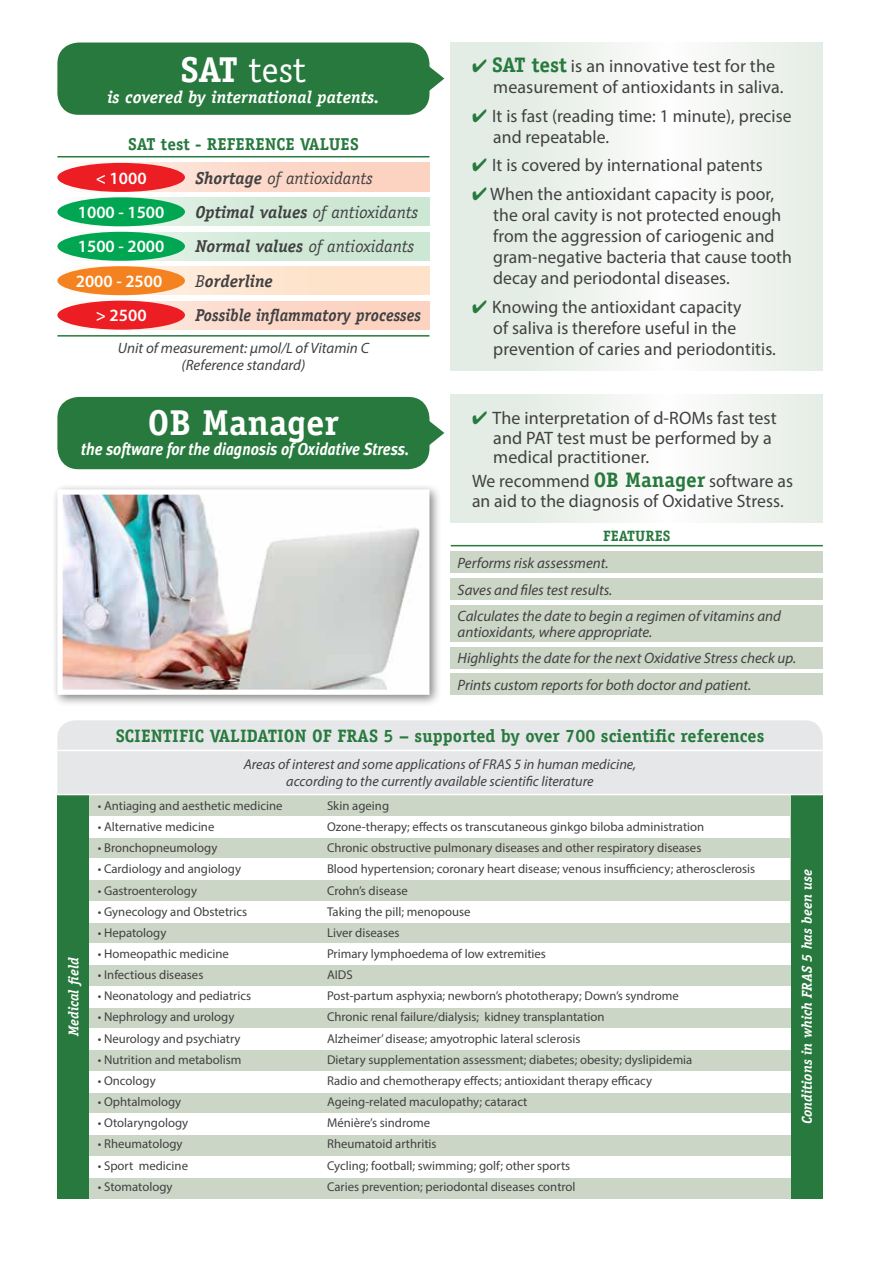
<style>
.page{position:relative;width:893px;height:1263px;background:#fff}
.page>*{position:absolute;margin:0;border:0;box-sizing:border-box;transform-origin:0 0}
.t1{font:700 36px "Officina Serif";color:#fff}
.t2{font:36px "Officina Serif";color:#fff}
.t3{font:18px/21px "Myriad Pro";letter-spacing:.005em;color:#414042}
.t4{font:700 18px "Officina Serif";letter-spacing:.005em;color:#27793d}
.t5{font:italic 700 17.25px/34.3px "Officina Serif";color:#414042}
.t6{font:italic 700 17.25px "Meta Plus";color:#fff;scale:.89 1}
.t7{font:600 17.25px/34.5px "Myriad Pro";color:#fff;text-align:center}
.t8{font:italic 700 17.25px "Officina Serif";letter-spacing:.005em;color:#fff}
.t9{font:700 17.25px "Officina Serif";letter-spacing:.005em;color:#27793d}
.t10{font:italic 15px/26.4px "Myriad Pro";color:#414042}
.t11{font:700 15px "Officina Serif";letter-spacing:.005em;color:#27793d}
.t12{font:italic 14.25px/17.1px "Myriad Pro";color:#414042;text-align:center}
.t13{font:italic 700 14.25px "Officina Serif";color:#fff}
.t14{font:12.75px/21.1px "Myriad Pro";color:#414042}
.s1{font-weight:700}
.s2{font-weight:400}
.s3{color:#27793d}
.s4{font-family:"Officina Serif";font-weight:700;font-size:21px;color:#27793d}
</style>
<div class="page">
<svg style="left:451px;top:43px;width:372px;height:327px"></svg>
<svg style="left:57px;top:163px;width:372px;height:29px;background:#fcd9ca"></svg>
<div style="left:57px;top:163px;width:128px;height:29px;background:#ed1d24;border-radius:50%"></div>
<div style="left:57px;top:197px;width:372px;height:29px;background:#cce7d3"></div>
<div style="left:57px;top:197px;width:128px;height:29px;background:#00a651;border-radius:50%"></div>
<div style="left:57px;top:232px;width:372px;height:29px;background:#cce7d3"></div>
<div style="left:57px;top:232px;width:128px;height:29px;background:#00a651;border-radius:50%"></div>
<div style="left:57px;top:266px;width:372px;height:29px;background:#fee2c9"></div>
<div style="left:57px;top:266px;width:128px;height:29px;background:#f58220;border-radius:50%"></div>
<svg style="left:57px;top:301px;width:372px;height:29px;background:#fcd8c9"></svg>
<div style="left:57px;top:301px;width:128px;height:29px;background:#ed1d24;border-radius:50%"></div>
<hr style="left:57px;top:156px;width:372px;height:1px;background:#27793d">
<hr style="left:57px;top:335px;width:372px;height:2px;background:#27793d">
<svg style="left:429px;top:63px;width:15px;height:31px"></svg>
<div style="left:57px;top:43px;width:372px;height:72px;background:#27793d;border-radius:21px"></div>
<svg style="left:429px;top:418px;width:15px;height:30px"></svg>
<div style="left:57px;top:397px;width:372px;height:72px;background:#27793d;border-radius:21px"></div>
<div style="left:51px;top:483px;width:391px;height:224px;background:#000;opacity:.5"></div>
<img style="left:63px;top:495px;width:360px;height:194px">
<div style="left:57px;top:489px;width:372px;height:206px;border:5px solid #fff"></div>
<div style="left:57px;top:720px;width:766px;height:74px;background:#e6e7e8"></div>
<div style="left:57px;top:795px;width:32px;height:404px;background:#27793d"></div>
<div style="left:791px;top:795px;width:32px;height:404px;background:#27793d"></div>
<div style="left:89px;top:795px;width:702px;height:404px;background:#ccd6c6"></div>
<div style="left:89px;top:816px;width:701px;height:22px;background:#fff"></div>
<div style="left:89px;top:858px;width:701px;height:22px;background:#fff"></div>
<div style="left:89px;top:901px;width:701px;height:21px;background:#fff"></div>
<div style="left:89px;top:943px;width:702px;height:22px;background:#fff"></div>
<div style="left:89px;top:986px;width:702px;height:21px;background:#fff"></div>
<div style="left:89px;top:1028px;width:702px;height:22px;background:#fff"></div>
<div style="left:89px;top:1071px;width:702px;height:21px;background:#fff"></div>
<div style="left:89px;top:1114px;width:702px;height:21px;background:#fff"></div>
<div style="left:89px;top:1156px;width:702px;height:21px;background:#fff"></div>
<hr style="left:57px;top:750px;width:766px;height:1px;background:#fff">
<svg style="left:451px;top:395px;width:372px;height:127px"></svg>
<hr style="left:451px;top:545px;width:372px;height:1px;background:#27793d">
<div style="left:451px;top:552px;width:372px;height:21px;background:#ccd6c6"></div>
<div style="left:451px;top:578px;width:372px;height:21px;background:#ccd6c6"></div>
<div style="left:451px;top:605px;width:372px;height:37px;background:#ccd6c6"></div>
<div style="left:451px;top:647px;width:372px;height:21px;background:#ccd6c6"></div>
<div style="left:451px;top:673px;width:372px;height:22px;background:#ccd6c6"></div>
<h1 class="t2" style="left:180px;top:49px;width:127px"><span class="s1">SAT</span> test</h1>
<h3 class="t8" style="left:107px;top:86px;width:274px">is covered by international patents.</h3>
<h3 class="t9" style="left:128px;top:133px;width:232px">SAT test - REFERENCE VALUES</h3>
<h3 class="t7" style="left:76px;top:160px;width:90px">&lt; 1000<br>1000 - 1500<br>1500 - 2000<br>2000 - 2500 &gt; 2500</h3>
<h3 class="t5" style="left:196px;top:161px;width:227px">Shortage <span class="s2">of antioxidants<br></span>Optimal values <span class="s2">of antioxidants<br></span>Normal values <span class="s2">of antioxidants<br>B</span>orderline<br>Possible inflammatory processes</h3>
<p class="t10" style="left:118px;top:340px;width:253px;line-height:16.5px;text-align:center">Unit of measurement: μmol/L of Vitamin C (Reference standard)</p>
<h1 class="t1" style="left:148px;top:400px;width:193px">OB Manager</h1>
<h3 class="t6" style="left:81px;top:439px;width:370px">the software for the diagnosis of Oxidative Stress.</h3>
<h2 class="t3" style="left:493px;top:55px;width:292px;text-indent:-21px"><span class="s3">✔</span> <span class="s4">SAT test</span> is an innovative test for the measurement of antioxidants in saliva.</h2>
<h2 class="t3" style="left:493px;top:105px;width:300px;text-indent:-21px"><span class="s3">✔</span> It is fast (reading time: 1 minute), precise and repeatable.</h2>
<h2 class="t3" style="left:472px;top:155px;width:292px"><span class="s3">✔</span> It is covered by international patents</h2>
<h2 class="t3" style="left:493px;top:183px;width:300px;text-indent:-21px"><span class="s3">✔</span> When the antioxidant capacity is poor, the oral cavity is not protected enough from the aggression of cariogenic and gram-negative bacteria that cause tooth decay and periodontal diseases.</h2>
<h2 class="t3" style="left:493px;top:296px;width:284px;text-indent:-21px"><span class="s3">✔</span> Knowing the antioxidant capacity<br>of saliva is therefore useful in the prevention of caries and periodontitis.</h2>
<h2 class="t3" style="left:493px;top:408px;width:285px;line-height:19.5px;text-indent:-21px"><span class="s3">✔</span> The interpretation of d-ROMs fast test and PAT test must be performed by a medical practitioner.</h2>
<h2 class="t3" style="left:472px;top:471px;width:323px;line-height:19.5px">We recommend <span class="s4">OB Manager</span> software as an aid to the diagnosis of Oxidative Stress.</h2>
<p class="t11" style="left:603px;top:526px;width:69px">FEATURES</p>
<p class="t10" style="left:458px;top:549px;width:325px">Performs risk assessment.<br>Saves and files test results.<br>Calculates the date to begin a regimen of vitamins and</p>
<p class="t10" style="left:458px;top:619px;width:340px">antioxidants, where appropriate.<br>Highlights the date for the next Oxidative Stress check up.<br>Prints custom reports for both doctor and patient.</p>
<p class="t13" style="left:65px;top:1036px;width:80px;rotate:-90deg">Medical field</p>
<h2 class="t4" style="left:116px;top:725px;width:650px">SCIENTIFIC VALIDATION OF FRAS 5 – supported by over 700 scientific references</h2>
<p class="t12" style="left:244px;top:756px;width:394px">Areas of interest and some applications of FRAS 5 in human medicine, according to the currently available scientific literature</p>
<p class="t14" style="left:98px;top:795px;width:186px">• Antiaging and aesthetic medicine</p>
<p class="t14" style="left:98px;top:816px;width:118px">• Alternative medicine</p>
<p class="t14" style="left:98px;top:837px;width:121px">• Bronchopneumology</p>
<p class="t14" style="left:98px;top:858px;width:145px">• Cardiology and angiology</p>
<p class="t14" style="left:98px;top:879px;width:101px">• Gastroenterology</p>
<p class="t14" style="left:98px;top:900px;width:151px">• Gynecology and Obstetrics</p>
<p class="t14" style="left:98px;top:922px;width:70px">• Hepatology</p>
<p class="t14" style="left:98px;top:943px;width:133px">• Homeopathic medicine</p>
<p class="t14" style="left:98px;top:964px;width:107px">• Infectious diseases</p>
<p class="t14" style="left:98px;top:985px;width:155px">• Neonatology and pediatrics</p>
<p class="t14" style="left:98px;top:1006px;width:138px">• Nephrology and urology</p>
<p class="t14" style="left:98px;top:1027px;width:144px">• Neurology and psychiatry</p>
<p class="t14" style="left:98px;top:1049px;width:145px">• Nutrition and metabolism</p>
<p class="t14" style="left:98px;top:1070px;width:59px">• Oncology</p>
<p class="t14" style="left:98px;top:1091px;width:85px">• Ophtalmology</p>
<p class="t14" style="left:98px;top:1112px;width:92px">• Otolaryngology</p>
<p class="t14" style="left:98px;top:1133px;width:86px">• Rheumatology</p>
<p class="t14" style="left:98px;top:1154px;width:92px">• Sport medicine</p>
<p class="t14" style="left:98px;top:1175px;width:76px">• Stomatology</p>
<p class="t14" style="left:327px;top:795px;width:430px">Skin ageing<br>Ozone-therapy; effects os transcutaneous ginkgo biloba administration<br>Chronic obstructive pulmonary diseases and other respiratory diseases<br>Blood hypertension; coronary heart disease; venous insufficiency; atherosclerosis Crohn’s disease<br>Taking the pill; menopouse<br>Liver diseases<br>Primary lymphoedema of low extremities<br>AIDS<br>Post-partum asphyxia; newborn’s phototherapy; Down’s syndrome<br>Chronic renal failure/dialysis; kidney transplantation<br>Alzheimer’ disease; amyotrophic lateral sclerosis<br>Dietary supplementation assessment; diabetes; obesity; dyslipidemia<br>Radio and chemotherapy effects; antioxidant therapy efficacy<br>Ageing-related maculopathy; cataract<br>Ménière’s sindrome<br>Rheumatoid arthritis<br>Cycling; football; swimming; golf; other sports<br>Caries prevention; periodontal diseases control</p>
<p class="t13" style="left:798px;top:1124px;width:256px;rotate:-90deg">Conditions in which FRAS 5 has been use</p>
</div>
